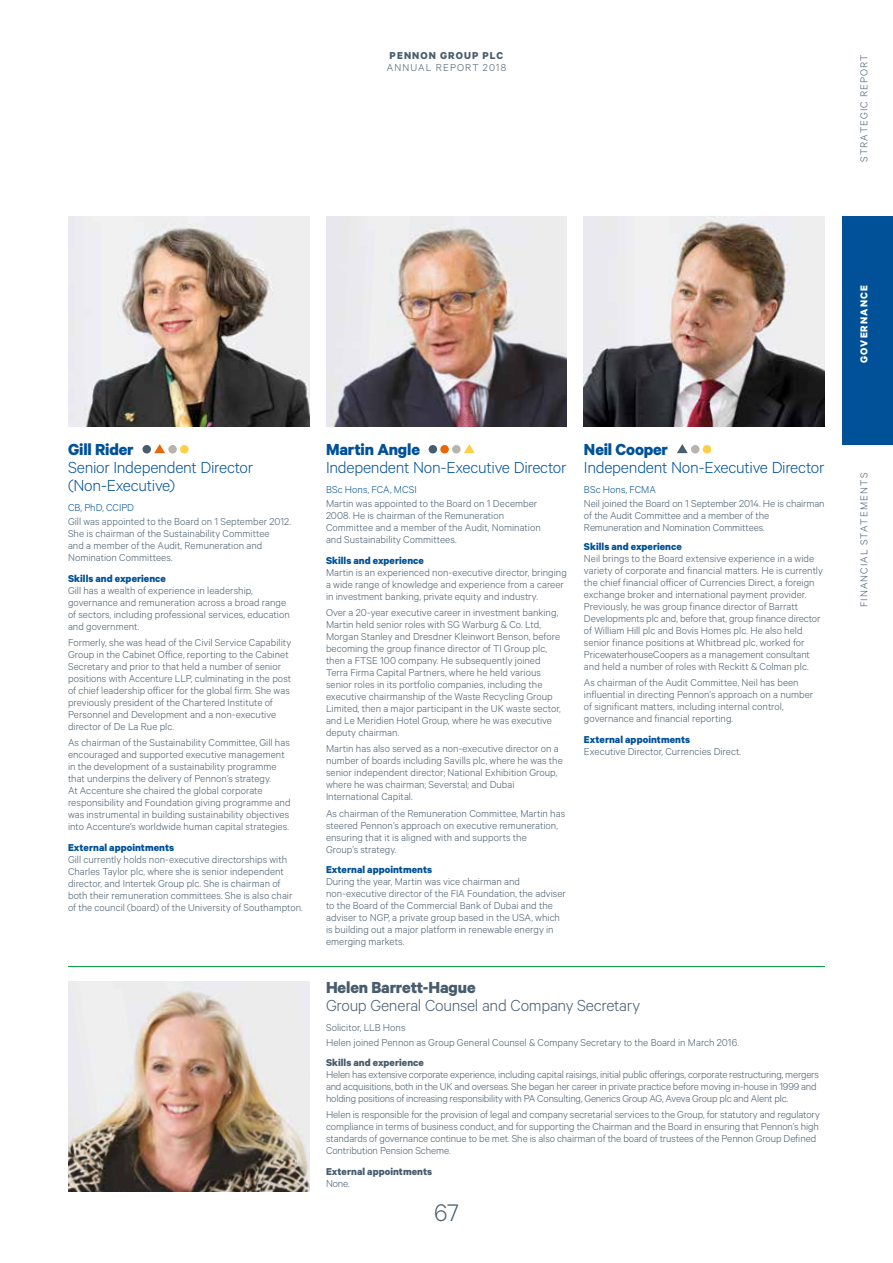
<style>
.page{position:relative;width:893px;height:1263px;background:#fff}
.page>*{position:absolute;margin:0;border:0;box-sizing:border-box;transform-origin:0 0}
.t1{font:300 27px "Calibre";color:#475c6d}
.t2{font:300 18px/18px "Calibre";letter-spacing:-.015em;color:#005197}
.t3{font:300 18px "Calibre";letter-spacing:-.015em;color:#475c6d}
.t4{font:700 18px "Calibre";letter-spacing:-.01em;color:#005197}
.t5{font:700 18px "Calibre";letter-spacing:-.01em;color:#475c6d}
.t6{font:300 11.25px/12px "Calibre";color:#475c6d}
.t7{font:300 11.25px/12px "Calibre";letter-spacing:-.02em;color:#475c6d}
.t8{font:700 11.25px "Calibre";letter-spacing:.005em;color:#005197}
.t9{font:300 11.25px "Calibre";letter-spacing:.1em;color:#475c6d}
.t10{font:300 11.25px "Calibre";color:#005197}
.t11{font:700 11.25px "Calibre";letter-spacing:.005em;color:#475c6d}
.t12{font:700 11.25px "Calibre";letter-spacing:.1em;color:#475c6d}
.t13{font:700 11.25px "Calibre";letter-spacing:.1em;color:#fff}
</style>
<div class="page">
<img style="left:68px;top:216px;width:241px;height:210px">
<img style="left:326px;top:216px;width:241px;height:210px">
<img style="left:584px;top:216px;width:241px;height:210px">
<img style="left:68px;top:981px;width:241px;height:210px">
<hr style="left:68px;top:966px;width:757px;height:1px;background:#009b3e">
<div style="left:142px;top:445px;width:9px;height:8px;background:#475c6d;border-radius:50%"></div>
<svg style="left:154px;top:444px;width:11px;height:9px"></svg>
<div style="left:168px;top:445px;width:9px;height:8px;background:#b9b3ae;border-radius:50%"></div>
<div style="left:180px;top:445px;width:9px;height:8px;background:#fecf44;border-radius:50%"></div>
<div style="left:429px;top:445px;width:8px;height:8px;background:#475c6d;border-radius:50%"></div>
<div style="left:440px;top:445px;width:9px;height:8px;background:#ec6608;border-radius:50%"></div>
<div style="left:452px;top:445px;width:9px;height:8px;background:#b9b3ae;border-radius:50%"></div>
<svg style="left:464px;top:444px;width:11px;height:9px"></svg>
<svg style="left:677px;top:444px;width:11px;height:9px"></svg>
<div style="left:691px;top:445px;width:8px;height:8px;background:#b9b3ae;border-radius:50%"></div>
<div style="left:703px;top:445px;width:8px;height:8px;background:#fecf44;border-radius:50%"></div>
<div style="left:842px;top:216px;width:51px;height:229px;background:#005197"></div>
<p class="t12" style="left:390px;top:49px;width:115px">PENNON GROUP PLC</p>
<p class="t9" style="left:387px;top:61px;width:121px">ANNUAL REPORT 2018</p>
<p class="t9" style="left:857px;top:162px;width:109px;rotate:-90deg">STRATEGIC REPORT</p>
<h2 class="t4" style="left:68px;top:438px;width:67px">Gill Rider</h2>
<h2 class="t2" style="left:68px;top:457px;width:187px">Senior Independent Director (Non-Executive)</h2>
<p class="t10" style="left:68px;top:501px;width:67px">CB, PhD, CCIPD</p>
<p class="t6" style="left:68px;top:515px;width:224px">Gill was appointed to the Board on 1 September 2012.<br>She is chairman of the Sustainability Committee<br>and a member of the Audit, Remuneration and Nomination Committees.</p>
<p class="t8" style="left:68px;top:571px;width:99px">Skills and experience</p>
<p class="t6" style="left:68px;top:584px;width:223px">Gill has a wealth of experience in leadership, governance and remuneration across a broad range of sectors, including professional services, education and government.</p>
<p class="t6" style="left:68px;top:636px;width:225px">Formerly, she was head of the Civil Service Capability Group in the Cabinet Office, reporting to the Cabinet Secretary and prior to that held a number of senior positions with Accenture LLP, culminating in the post of chief leadership officer for the global firm. She was previously president of the Chartered Institute of Personnel and Development and a non-executive director of De La Rue plc.</p>
<p class="t6" style="left:68px;top:736px;width:224px">As chairman of the Sustainability Committee, Gill has encouraged and supported executive management in the development of a sustainability programme that underpins the delivery of Pennon’s strategy.<br>At Accenture she chaired the global corporate responsibility and Foundation giving programme and was instrumental in building sustainability objectives into Accenture’s worldwide human capital strategies.</p>
<p class="t8" style="left:68px;top:840px;width:108px">External appointments</p>
<p class="t6" style="left:68px;top:853px;width:236px">Gill currently holds non-executive directorships with Charles Taylor plc, where she is senior independent director, and Intertek Group plc. She is chairman of both their remuneration committees. She is also chair of the council (board) of the University of Southampton.</p>
<h2 class="t4" style="left:326px;top:438px;width:95px">Martin Angle</h2>
<h2 class="t2" style="left:326px;top:457px;width:242px">Independent Non-Executive Director</h2>
<p class="t10" style="left:326px;top:483px;width:92px">BSc Hons, FCA, MCSI</p>
<p class="t6" style="left:326px;top:497px;width:216px">Martin was appointed to the Board on 1 December 2008. He is chairman of the Remuneration Committee and a member of the Audit, Nomination and Sustainability Committees.</p>
<p class="t8" style="left:326px;top:553px;width:99px">Skills and experience</p>
<p class="t6" style="left:326px;top:566px;width:242px">Martin is an experienced non-executive director, bringing a wide range of knowledge and experience from a career in investment banking, private equity and industry.</p>
<p class="t6" style="left:326px;top:606px;width:236px">Over a 20-year executive career in investment banking, Martin held senior roles with SG Warburg &amp; Co. Ltd, Morgan Stanley and Dresdner Kleinwort Benson, before becoming the group finance director of TI Group plc, then a FTSE 100 company. He subsequently joined Terra Firma Capital Partners, where he held various senior roles in its portfolio companies, including the executive chairmanship of the Waste Recycling Group Limited, then a major participant in the UK waste sector, and Le Meridien Hotel Group, where he was executive deputy chairman.</p>
<p class="t6" style="left:326px;top:742px;width:238px">Martin has also served as a non-executive director on a number of boards including Savills plc, where he was the senior independent director; National Exhibition Group, where he was chairman; Severstal; and Dubai International Capital.</p>
<p class="t6" style="left:326px;top:807px;width:241px">As chairman of the Remuneration Committee, Martin has steered Pennon’s approach on executive remuneration, ensuring that it is aligned with and supports the<br>Group’s strategy.</p>
<p class="t8" style="left:326px;top:863px;width:108px">External appointments</p>
<p class="t6" style="left:326px;top:875px;width:242px">During the year, Martin was vice chairman and non-executive director of the FIA Foundation, the adviser to the Board of the Commercial Bank of Dubai and the adviser to NGP, a private group based in the USA, which is building out a major platform in renewable energy in emerging markets.</p>
<h2 class="t4" style="left:584px;top:438px;width:86px">Neil Cooper</h2>
<h2 class="t2" style="left:584px;top:457px;width:242px">Independent Non-Executive Director</h2>
<p class="t10" style="left:584px;top:483px;width:73px">BSc Hons, FCMA</p>
<p class="t6" style="left:584px;top:497px;width:242px">Neil joined the Board on 1 September 2014. He is chairman of the Audit Committee and a member of the<br>Remuneration and Nomination Committees.</p>
<p class="t8" style="left:584px;top:539px;width:99px">Skills and experience</p>
<p class="t6" style="left:584px;top:552px;width:240px">Neil brings to the Board extensive experience in a wide variety of corporate and financial matters. He is currently the chief financial officer of Currencies Direct, a foreign exchange broker and international payment provider.<br>Previously, he was group finance director of Barratt Developments plc and, before that, group finance director of William Hill plc and Bovis Homes plc. He also held senior finance positions at Whitbread plc, worked for PricewaterhouseCoopers as a management consultant and held a number of roles with Reckitt &amp; Colman plc.</p>
<p class="t6" style="left:584px;top:676px;width:231px">As chairman of the Audit Committee, Neil has been influential in directing Pennon’s approach on a number of significant matters, including internal control, governance and financial reporting.</p>
<p class="t8" style="left:584px;top:732px;width:108px">External appointments</p>
<p class="t6" style="left:584px;top:744px;width:159px">Executive Director, Currencies Direct.</p>
<h2 class="t5" style="left:326px;top:976px;width:151px">Helen Barrett-Hague</h2>
<h2 class="t3" style="left:326px;top:995px;width:316px">Group General Counsel and Company Secretary</h2>
<p class="t6" style="left:326px;top:1020px;width:414px;line-height:14.1px">Solicitor, LLB Hons<br>Helen joined Pennon as Group General Counsel &amp; Company Secretary to the Board in March 2016.</p>
<p class="t11" style="left:326px;top:1056px;width:99px">Skills and experience</p>
<p class="t7" style="left:326px;top:1068px;width:494px">Helen has extensive corporate experience, including capital raisings, initial public offerings, corporate restructuring, mergers and acquisitions, both in the UK and overseas. She began her career in private practice before moving in-house in 1999 and holding positions of increasing responsibility with PA Consulting, Generics Group AG, Aveva Group plc and Alent plc.</p>
<p class="t6" style="left:326px;top:1108px;width:495px">Helen is responsible for the provision of legal and company secretarial services to the Group, for statutory and regulatory compliance in terms of business conduct, and for supporting the Chairman and the Board in ensuring that Pennon’s high standards of governance continue to be met. She is also chairman of the board of trustees of the Pennon Group Defined Contribution Pension Scheme.</p>
<p class="t11" style="left:326px;top:1164px;width:108px">External appointments</p>
<p class="t6" style="left:326px;top:1177px;width:25px">None.</p>
<h1 class="t1" style="left:434px;top:1197px;width:26px">67</h1>
<p class="t13" style="left:857px;top:363px;width:79px;rotate:-90deg">GOVERNANCE</p>
<p class="t9" style="left:857px;top:607px;width:136px;rotate:-90deg">FINANCIAL STATEMENTS</p>
</div>
